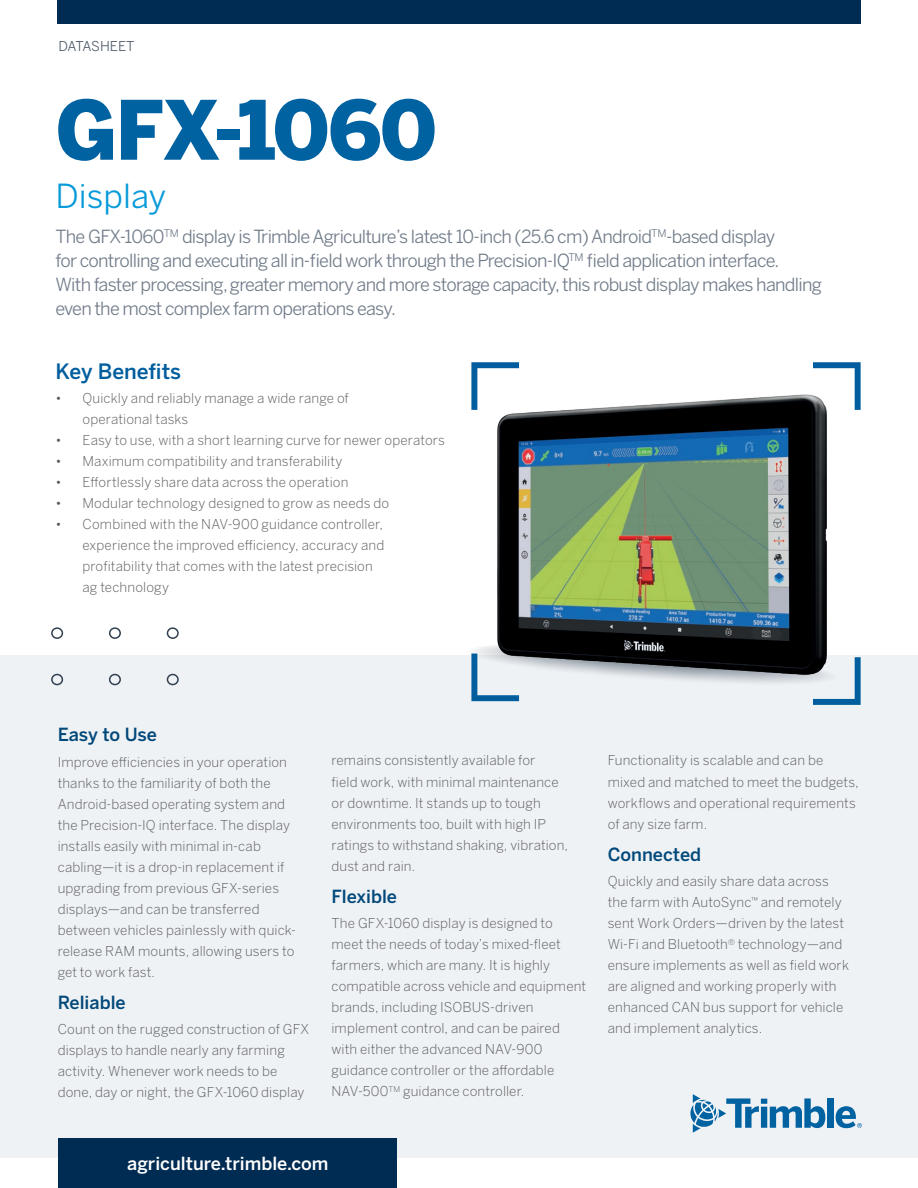
<style>
.page{position:relative;width:918px;height:1188px;background:#fff}
.page>*{position:absolute;margin:0;border:0;box-sizing:border-box;transform-origin:0 0}
.t1{font:900 81px "Benton Sans";letter-spacing:-.03em;color:#0162a2}
.t2{font:33px "Benton Sans";color:#069ad9}
.t3{font:500 21px "Benton Sans";letter-spacing:-.01em;color:#005e9e}
.t4{font:18px/24px "Benton Sans";letter-spacing:-.04em;color:#707b89}
.t5{font:500 18px "Benton Sans";color:#01487a}
.t6{font:500 18px "Benton Sans";color:#fff}
.t7{font:300 13.5px/21px "Benton Sans";letter-spacing:.01em;color:#57585a}
.t8{font:13.5px "Benton Sans";letter-spacing:-.01em;color:#4f5b6b}
</style>
<div class="page">
<div style="left:0;top:655px;width:918px;height:502px;background:#eff2f5"></div>
<div style="left:57px;top:0;width:804px;height:24px;background:#002b52"></div>
<div style="left:51px;top:627px;width:12px;height:12px;border:2px solid #314050;border-radius:50%"></div>
<div style="left:109px;top:627px;width:12px;height:12px;border:2px solid #314050;border-radius:50%"></div>
<div style="left:167px;top:627px;width:12px;height:12px;border:2px solid #314050;border-radius:50%"></div>
<div style="left:109px;top:674px;width:12px;height:11px;border:2px solid #314050;border-radius:50%"></div>
<div style="left:51px;top:674px;width:12px;height:11px;border:2px solid #314050;border-radius:50%"></div>
<div style="left:167px;top:674px;width:12px;height:11px;border:2px solid #314050;border-radius:50%"></div>
<div style="left:58px;top:1139px;width:339px;height:49px;background:#002b52"></div>
<img style="left:497px;top:394px;width:330px;height:247px">
<svg style="left:471px;top:641px;width:390px;height:64px"></svg>
<svg style="left:813px;top:362px;width:48px;height:48px"></svg>
<svg style="left:471px;top:362px;width:48px;height:48px"></svg>
<div style="left:827px;top:1098px;width:7px;height:30px;background:#0162a2"></div>
<svg style="left:836px;top:1106px;width:26px;height:22px"></svg>
<svg style="left:690px;top:1094px;width:135px;height:39px"></svg>
<p class="t8" style="left:58px;top:36px;width:78px">DATASHEET</p>
<h1 class="t1" style="left:56px;top:70px;width:383px">GFX-1060</h1>
<h2 class="t2" style="left:56px;top:172px;width:112px">Display</h2>
<p class="t4" style="left:56px;top:224px;width:768px">The GFX-1060<sup>TM</sup> display is Trimble Agriculture’s latest 10-inch (25.6 cm) Android<sup>TM</sup>-based display<br>for controlling and executing all in-field work through the Precision-IQ<sup>TM</sup> field application interface.<br>With faster processing, greater memory and more storage capacity, this robust display makes handling even the most complex farm operations easy.</p>
<h3 class="t3" style="left:56px;top:356px;width:127px">Key Benefits</h3>
<p class="t7" style="left:82px;top:387px;width:268px;text-indent:-27px">• Quickly and reliably manage a wide range of operational tasks</p>
<p class="t7" style="left:56px;top:429px;width:391px">• Easy to use, with a short learning curve for newer operators</p>
<p class="t7" style="left:56px;top:450px;width:289px">• Maximum compatibility and transferability</p>
<p class="t7" style="left:56px;top:471px;width:294px">• Effortlessly share data across the operation</p>
<p class="t7" style="left:56px;top:492px;width:335px">• Modular technology designed to grow as needs do</p>
<p class="t7" style="left:82px;top:513px;width:303px;text-indent:-27px">• Combined with the NAV-900 guidance controller, experience the improved efficiency, accuracy and profitability that comes with the latest precision ag technology</p>
<h3 class="t5" style="left:58px;top:721px;width:101px">Easy to Use</h3>
<p class="t7" style="left:58px;top:750px;width:240px">Improve efficiencies in your operation thanks to the familiarity of both the Android-based operating system and the Precision-IQ interface. The display installs easily with minimal in-cab cabling—it is a drop-in replacement if upgrading from previous GFX-series displays—and can be transferred between vehicles painlessly with quick&shy;release RAM mounts, allowing users to get to work fast.</p>
<h3 class="t5" style="left:58px;top:989px;width:70px">Reliable</h3>
<p class="t7" style="left:58px;top:1018px;width:253px">Count on the rugged construction of GFX displays to handle nearly any farming activity. Whenever work needs to be done, day or night, the GFX-1060 display</p>
<p class="t7" style="left:332px;top:749px;width:238px">remains consistently available for<br>field work, with minimal maintenance or downtime. It stands up to tough environments too, built with high IP ratings to withstand shaking, vibration, dust and rain.</p>
<h3 class="t5" style="left:332px;top:883px;width:67px">Flexible</h3>
<p class="t7" style="left:332px;top:912px;width:256px">The GFX-1060 display is designed to meet the needs of today’s mixed-fleet farmers, which are many. It is highly compatible across vehicle and equipment brands, including ISOBUS-driven implement control, and can be paired with either the advanced NAV-900 guidance controller or the affordable NAV-500<sup>TM</sup> guidance controller.</p>
<p class="t7" style="left:608px;top:749px;width:253px">Functionality is scalable and can be mixed and matched to meet the budgets, workflows and operational requirements of any size farm.</p>
<h3 class="t5" style="left:608px;top:841px;width:95px">Connected</h3>
<p class="t7" style="left:608px;top:870px;width:243px">Quickly and easily share data across the farm with AutoSync<sup>™</sup> and remotely sent Work Orders—driven by the latest Wi-Fi and Bluetooth<sup>®</sup> technology—and ensure implements as well as field work are aligned and working properly with enhanced CAN bus support for vehicle and implement analytics.</p>
<h3 class="t6" style="left:127px;top:1151px;width:203px">agriculture.trimble.com</h3>
</div>
